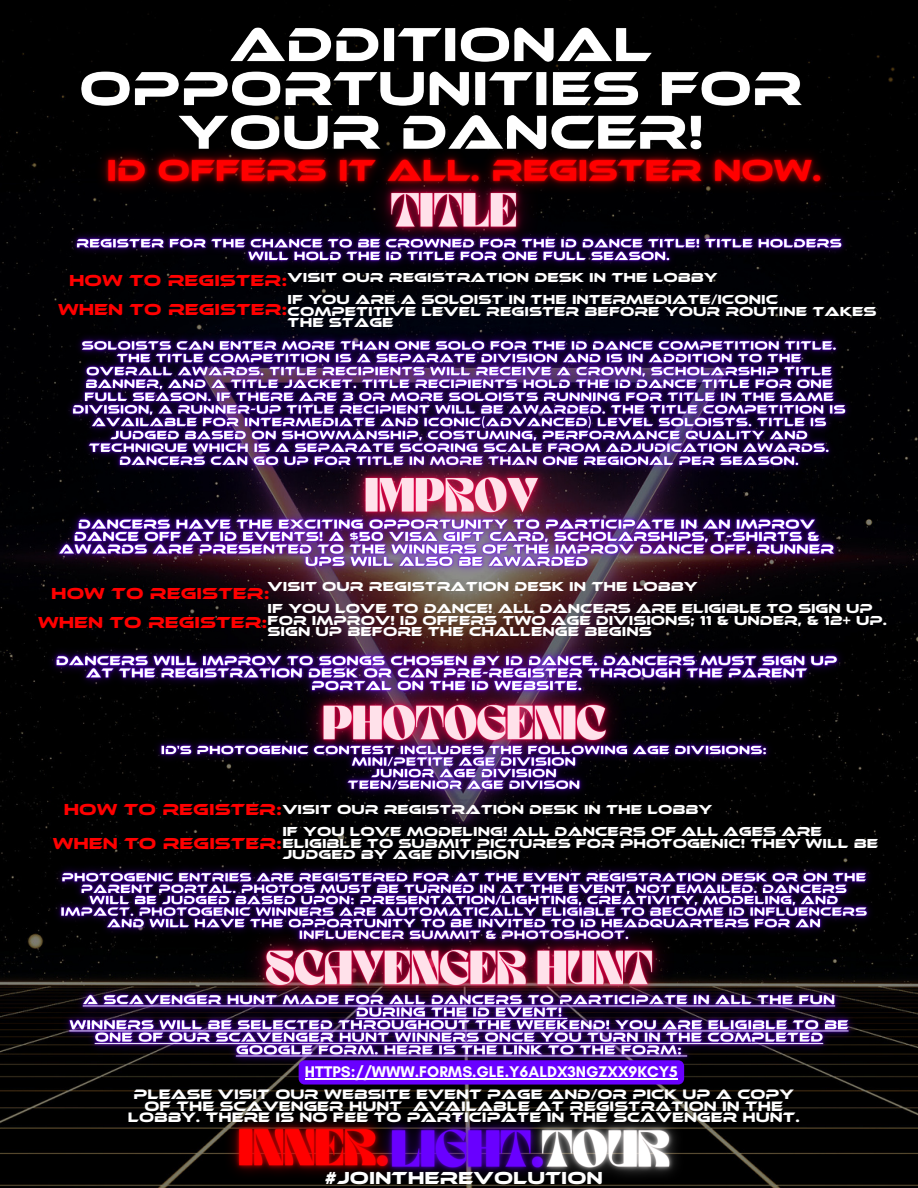
<style>
.page{position:relative;width:918px;height:1188px;background:#fff}
.page>*{position:absolute;margin:0;border:0;box-sizing:border-box;transform-origin:0 0}
.t1{font:18px "Ethnocentric Rg";color:#fff}
.t2{font:16.5px/29.1px "Ethnocentric Rg";color:#f00;text-align:right}
.t3{font:700 15.75px "Glacial Indifference";color:#fff}
.t4{font:14.1px/11.2px "Ethnocentric Rg";color:#fff;text-align:center}
.t5{font:13.5px/22.5px "Ethnocentric Rg";color:#fff}
</style>
<div class="page">
<img style="left:0;top:0;width:918px;height:1188px">
<img style="left:81px;top:127px;width:765px;height:86px">
<img style="left:68px;top:14px;width:747px;height:150px">
<img style="left:210px;top:1139px;width:152px;height:49px">
<img style="left:362px;top:1139px;width:151px;height:49px">
<img style="left:513px;top:1139px;width:185px;height:49px">
<img style="left:347px;top:149px;width:213px;height:71px">
<img style="left:279px;top:714px;width:372px;height:13px">
<img style="left:54px;top:220px;width:811px;height:267px">
<img style="left:42px;top:727px;width:844px;height:234px">
<img style="left:222px;top:906px;width:474px;height:69px">
<img style="left:51px;top:975px;width:817px;height:164px">
<img style="left:321px;top:434px;width:263px;height:64px">
<img style="left:37px;top:498px;width:820px;height:216px">
<svg style="left:299px;top:1060px;width:385px;height:25px;background:#6b0af6"></svg>
<hr style="left:305px;top:1078px;width:373px;height:1px;background:#fff">
<p class="t2" style="left:58px;top:266px;width:231px">HOW TO REGISTER:<br>WHEN TO REGISTER:</p>
<p class="t5" style="left:288px;top:266px;width:492px">VISIT OUR REGISTRATION DESK IN THE LOBBY<br>IF YOU ARE A SOLOIST IN THE INTERMEDIATE/ICONIC</p>
<p class="t5" style="left:288px;top:305px;width:590px;line-height:11.2px">COMPETITIVE LEVEL REGISTER BEFORE YOUR ROUTINE TAKES<br>THE STAGE</p>
<p class="t5" style="left:268px;top:575px;width:607px">VISIT OUR REGISTRATION DESK IN THE LOBBY<br>IF YOU LOVE TO DANCE! ALL DANCERS ARE ELIGIBLE TO SIGN UP</p>
<p class="t5" style="left:268px;top:614px;width:621px;line-height:11.2px">FOR IMPROV! ID OFFERS TWO AGE DIVISIONS; 11 &amp; UNDER, &amp; 12+ UP.<br>SIGN UP BEFORE THE CHALLENGE BEGINS</p>
<p class="t2" style="left:38px;top:579px;width:233px">HOW TO REGISTER:<br>WHEN TO REGISTER:</p>
<p class="t2" style="left:53px;top:793px;width:231px;line-height:33.5px">HOW TO REGISTER:<br>WHEN TO REGISTER:</p>
<p class="t5" style="left:282px;top:798px;width:541px">VISIT OUR REGISTRATION DESK IN THE LOBBY<br>IF YOU LOVE MODELING! ALL DANCERS OF ALL AGES ARE</p>
<p class="t5" style="left:282px;top:837px;width:597px;line-height:11.2px">ELIGIBLE TO SUBMIT PICTURES FOR PHOTOGENIC! THEY WILL BE<br>JUDGED BY AGE DIVISION</p>
<p class="t3" style="left:305px;top:1062px;width:374px">HTTPS://WWW.FORMS.GLE.Y6ALDX3NGZXX9KCY5</p>
<p class="t4" style="left:128px;top:1089px;width:673px">PLEASE VISIT OUR WEBSITE EVENT PAGE AND/OR PICK UP A COPY<br>OF THE SCAVENGER HUNT AVAILABLE AT REGISTRATION IN THE<br>LOBBY. THERE IS NO FEE TO PARTICIPATE IN THE SCAVENGER HUNT.</p>
<h1 class="t1" style="left:325px;top:1167px;width:280px">#JOINTHEREVOLUTION</h1>
</div>
